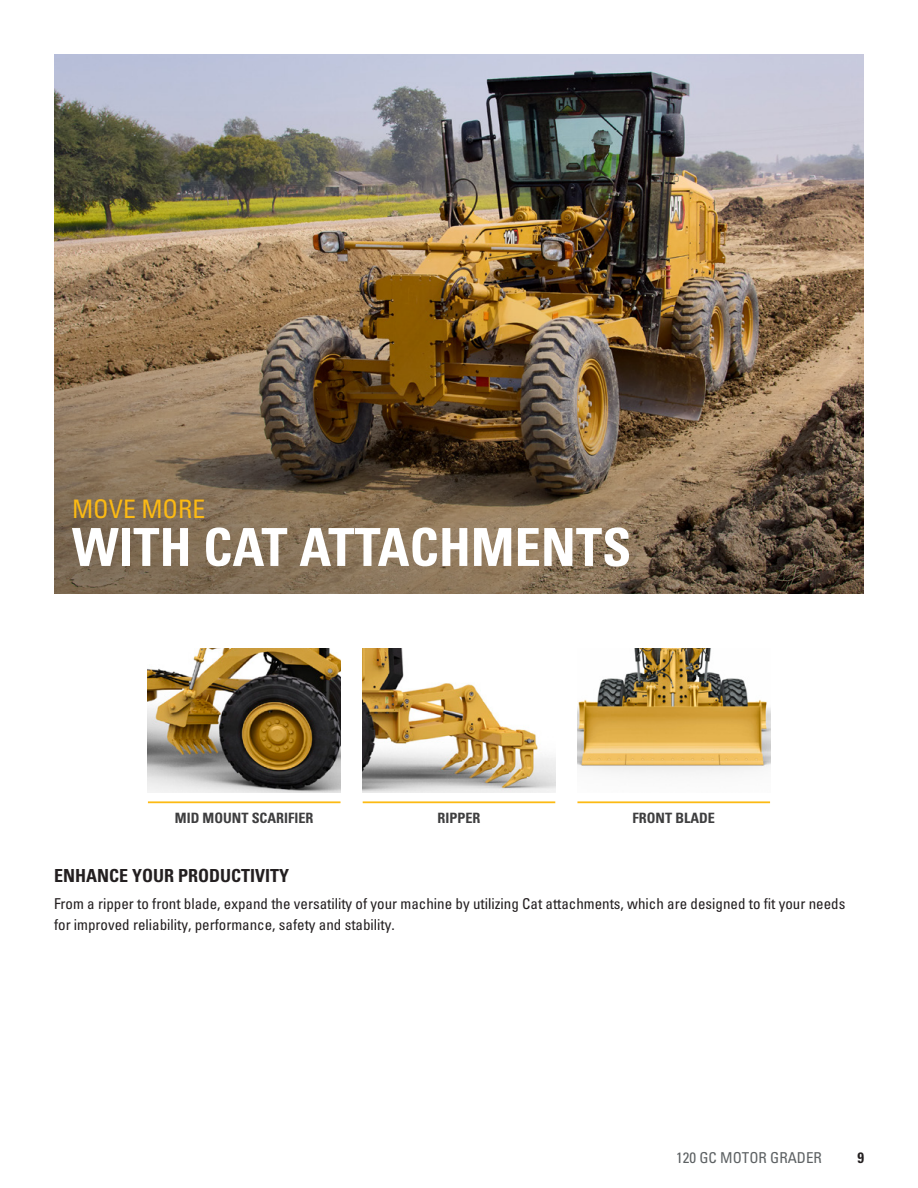
<style>
.page{position:relative;width:918px;height:1188px;background:#fff}
.page>*{position:absolute;margin:0;border:0;box-sizing:border-box;transform-origin:0 0}
.t1{font:52.5px "Univers LTCYR 67 Bold Cond";color:#fff}
.t2{font:condensed 25.5px "Univers LTCYR 57";color:#fcba13}
.t3{font:18px "Univers LTCYR 67 Bold Cond";color:#231f20}
.t4{font:condensed 15px/21px "Univers LTCYR 57";color:#231f20}
.t5{font:condensed 15px "Univers LTCYR 57";color:#5d6163}
.t6{font:15px "Univers LTCYR 67 Bold Cond";color:#231f20}
.t7{font:14.25px "Univers LTCYR 67 Bold Cond";color:#3e3e3f}
</style>
<div class="page">
<img style="left:54px;top:54px;width:810px;height:540px">
<hr style="left:148px;top:801px;width:193px;height:2px;background:#fcba13">
<img style="left:148px;top:649px;width:193px;height:144px">
<hr style="left:363px;top:801px;width:192px;height:2px;background:#fcba13">
<img style="left:363px;top:649px;width:192px;height:144px">
<hr style="left:577px;top:801px;width:193px;height:2px;background:#fcba13">
<img style="left:577px;top:649px;width:193px;height:125px">
<h2 class="t2" style="left:72px;top:493px;width:135px">MOVE MORE</h2>
<h1 class="t1" style="left:72px;top:515px;width:561px">WITH CAT ATTACHMENTS</h1>
<p class="t7" style="left:175px;top:810px;width:140px">MID MOUNT SCARIFIER</p>
<p class="t7" style="left:438px;top:810px;width:44px">RIPPER</p>
<p class="t7" style="left:633px;top:810px;width:84px">FRONT BLADE</p>
<p class="t3" style="left:54px;top:865px;width:237px">ENHANCE YOUR PRODUCTIVITY</p>
<p class="t4" style="left:54px;top:893px;width:793px">From a ripper to front blade, expand the versatility of your machine by utilizing Cat attachments, which are designed to fit your needs for improved reliability, performance, safety and stability.</p>
<p class="t5" style="left:676px;top:1148px;width:147px">120 GC MOTOR GRADER</p>
<p class="t6" style="left:857px;top:1148px;width:8px">9</p>
</div>
